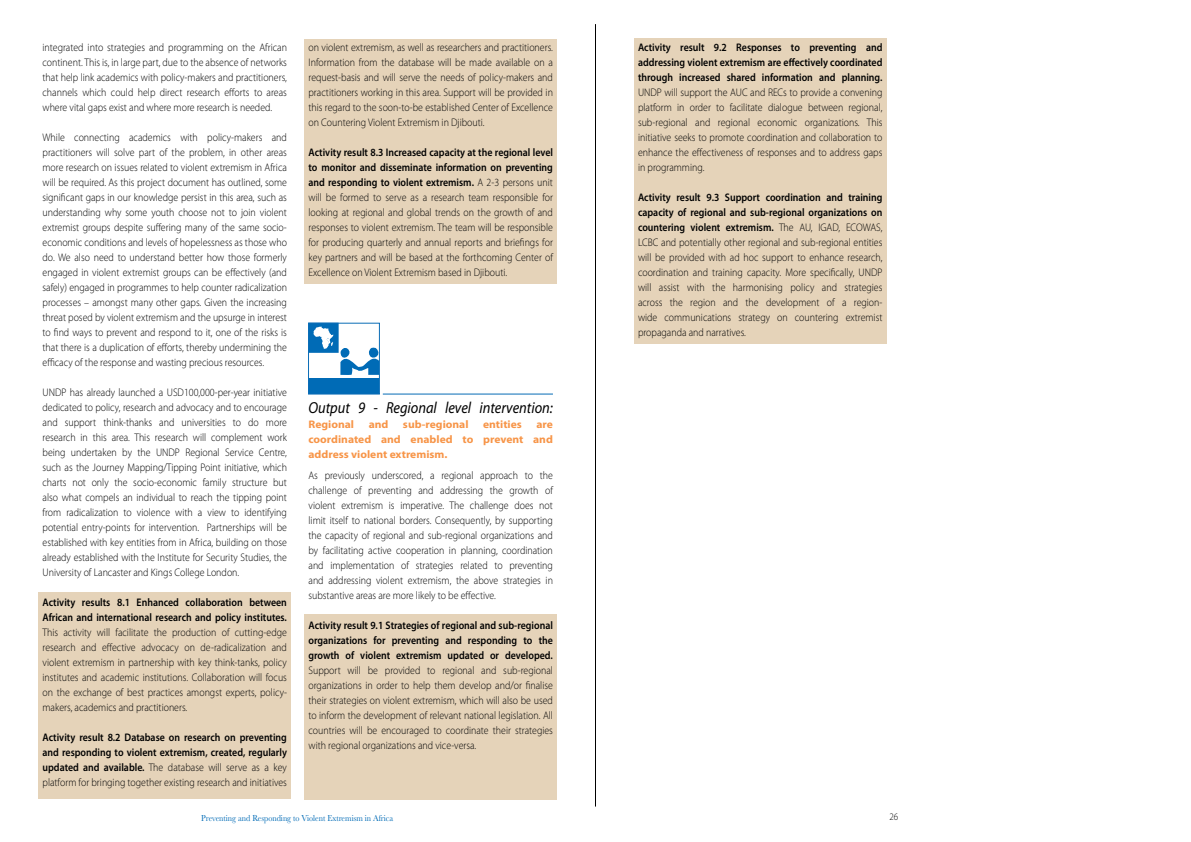
<style>
.page{position:relative;width:1191px;height:842px;background:#fff}
.page>*{position:absolute;margin:0;border:0;box-sizing:border-box;transform-origin:0 0}
.t1{font:italic 16px "Myriad Pro";color:#000;scale:.9 1}
.t2{font:300 11px/15px "Myriad Pro";color:#000;text-align:justify;scale:.9 1}
.t3{font:600 11px/15px "Myriad Pro";color:#000;text-align:justify;scale:.9 1}
.t4{font:700 11px/15px "Myriad Pro";color:#f79548;text-align:justify;scale:1.05 1}
.t5{font:300 10px "Myriad Pro";color:#000;scale:.9 1}
.t6{font:9px "Baskerville";color:#006bb6;scale:.9 1}
.s1{font-weight:300}
.s2{font-weight:600}
</style>
<div class="page">
<div style="left:304px;top:614px;width:252px;height:185px;background:#e5d3b9"></div>
<div style="left:304px;top:39px;width:252px;height:244px;background:#e5d3b9"></div>
<div style="left:634px;top:39px;width:253px;height:305px;background:#e5d3b9"></div>
<div style="left:39px;top:592px;width:252px;height:207px;background:#e5d3b9"></div>
<svg style="left:310px;top:325px;width:68px;height:50px"></svg>
<div style="left:308px;top:378px;width:71px;height:16px;background:#006bb6"></div>
<hr style="left:383px;top:394px;width:170px;height:1px;background:#066cb6">
<div style="left:308px;top:323px;width:72px;height:72px;border:1px solid #0b6db6"></div>
<hr style="left:595px;top:24px;width:1px;height:782px;background:#000">
<p class="t2" style="left:43px;top:40px;width:273px">integrated into strategies and programming on the African continent. This is, in large part, due to the absence of networks that help link academics with policy-makers and practitioners, channels which could help direct research efforts to areas where vital gaps exist and where more research is needed.</p>
<p class="t2" style="left:43px;top:130px;width:273px">While connecting academics with policy-makers and practitioners will solve part of the problem, in other areas more research on issues related to violent extremism in Africa will be required. As this project document has outlined, some significant gaps in our knowledge persist in this area, such as understanding why some youth choose not to join violent extremist groups despite suffering many of the same socio&shy;economic conditions and levels of hopelessness as those who do. We also need to understand better how those formerly engaged in violent extremist groups can be effectively (and safely) engaged in programmes to help counter radicalization processes – amongst many other gaps. Given the increasing threat posed by violent extremism and the upsurge in interest to find ways to prevent and respond to it, one of the risks is that there is a duplication of efforts, thereby undermining the efficacy of the response and wasting precious resources.</p>
<p class="t2" style="left:43px;top:385px;width:273px">UNDP has already launched a USD100,000-per-year initiative dedicated to policy, research and advocacy and to encourage and support think-thanks and universities to do more research in this area. This research will complement work being undertaken by the UNDP Regional Service Centre, such as the Journey Mapping/Tipping Point initiative, which charts not only the socio-economic family structure but also what compels an individual to reach the tipping point from radicalization to violence with a view to identifying potential entry-points for intervention. Partnerships will be established with key entities from in Africa, building on those already established with the Institute for Security Studies, the University of Lancaster and Kings College London.</p>
<p class="t3" style="left:43px;top:594px;width:273px">Activity results 8.1 Enhanced collaboration between<br>African and international research and policy institutes.</p>
<p class="t2" style="left:43px;top:625px;width:273px">This activity will facilitate the production of cutting-edge research and effective advocacy on de-radicalization and violent extremism in partnership with key think-tanks, policy institutes and academic institutions. Collaboration will focus on the exchange of best practices amongst experts, policy&shy;makers, academics and practitioners.</p>
<p class="t3" style="left:43px;top:729px;width:273px">Activity result 8.2 Database on research on preventing and responding to violent extremism, created, regularly updated and available. <span class="s1">The database will serve as a key platform for bringing together existing research and initiatives</span></p>
<p class="t2" style="left:308px;top:40px;width:273px">on violent extremism, as well as researchers and practitioners.<br>Information from the database will be made available on a request-basis and will serve the needs of policy-makers and practitioners working in this area. Support will be provided in this regard to the soon-to-be established Center of Excellence on Countering Violent Extremism in Djibouti.</p>
<p class="t2" style="left:308px;top:145px;width:273px"><span class="s2">Activity result 8.3 Increased capacity at the regional level to monitor and disseminate information on preventing and responding to violent extremism.</span> A 2-3 persons unit will be formed to serve as a research team responsible for looking at regional and global trends on the growth of and responses to violent extremism. The team will be responsible for producing quarterly and annual reports and briefings for key partners and will be based at the forthcoming Center of Excellence on Violent Extremism based in Djibouti.</p>
<h1 class="t1" style="left:308px;top:398px;width:273px">Output 9 - Regional level intervention:</h1>
<p class="t4" style="left:308px;top:416px;width:45px">Regional</p>
<p class="t4" style="left:369px;top:416px;width:20px">and</p>
<p class="t4" style="left:403px;top:416px;width:64px">sub-regional</p>
<p class="t4" style="left:483px;top:416px;width:38px">entities</p>
<p class="t4" style="left:308px;top:416px;width:234px;text-indent:228px">are coordinated and enabled to prevent and address violent extremism.</p>
<p class="t2" style="left:308px;top:467px;width:273px">As previously underscored, a regional approach to the challenge of preventing and addressing the growth of violent extremism is imperative. The challenge does not limit itself to national borders. Consequently, by supporting the capacity of regional and sub-regional organizations and by facilitating active cooperation in planning, coordination and implementation of strategies related to preventing and addressing violent extremism, the above strategies in substantive areas are more likely to be effective.</p>
<p class="t3" style="left:308px;top:617px;width:273px">Activity result 9.1 Strategies of regional and sub-regional organizations for preventing and responding to the growth of violent extremism updated or developed.</p>
<p class="t2" style="left:308px;top:662px;width:273px">Support will be provided to regional and sub-regional organizations in order to help them develop and/or finalise their strategies on violent extremism, which will also be used to inform the development of relevant national legislation. All countries will be encouraged to coordinate their strategies with regional organizations and vice-versa.</p>
<p class="t6" style="left:201px;top:813px;width:215px">Preventing and Responding to Violent Extremism in Africa</p>
<p class="t3" style="left:638px;top:39px;width:273px">Activity result 9.2 Responses to preventing and addressing violent extremism are effectively coordinated through increased shared information and planning.</p>
<p class="t2" style="left:638px;top:85px;width:273px">UNDP will support the AUC and RECs to provide a convening platform in order to facilitate dialogue between regional, sub-regional and regional economic organizations. This initiative seeks to promote coordination and collaboration to enhance the effectiveness of responses and to address gaps in programming.</p>
<p class="t2" style="left:638px;top:190px;width:273px"><span class="s2">Activity result 9.3 Support coordination and training capacity of regional and sub-regional organizations on countering violent extremism.</span> The AU, IGAD, ECOWAS, LCBC and potentially other regional and sub-regional entities will be provided with ad hoc support to enhance research, coordination and training capacity. More specifically, UNDP will assist with the harmonising policy and strategies across the region and the development of a region&shy;wide communications strategy on countering extremist propaganda and narratives.</p>
<p class="t5" style="left:889px;top:810px;width:11px">26</p>
</div>
